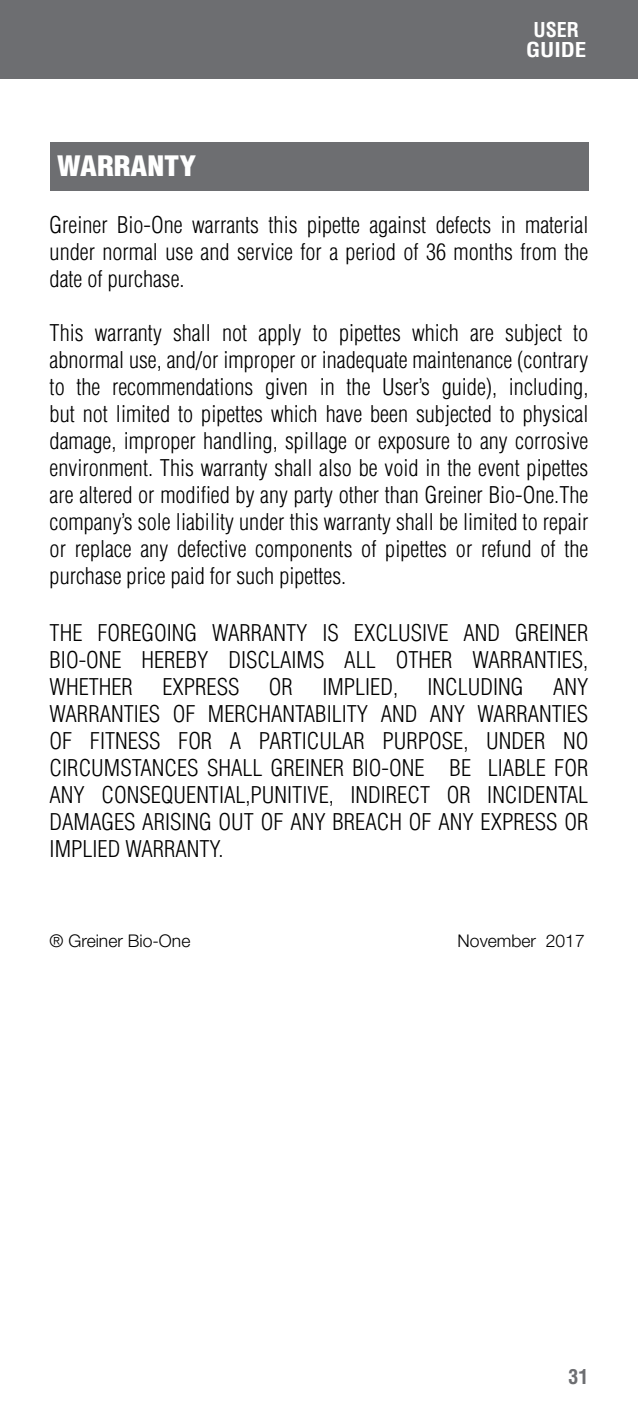
<style>
.page{position:relative;width:638px;height:1418px;background:#fff}
.page>*{position:absolute;margin:0;border:0;box-sizing:border-box;transform-origin:0 0}
.t1{font:900 condensed 27.5px "Helvetica";color:#fff;scale:1.1 1}
.t2{font:300 condensed 22.5px/27px "Helvetica";color:#000;text-align:justify}
.t3{font:700 condensed 20px/20px "Helvetica";color:#fff;text-align:center}
.t4{font:700 condensed 20px "Helvetica";color:#6d6e71}
.t5{font:300 17.5px "Helvetica Neue";color:#000}
</style>
<div class="page">
<div style="left:0;top:0;width:638px;height:79px;background:#6d6e71"></div>
<div style="left:50px;top:142px;width:538px;height:48px;background:#6d6e71"></div>
<p class="t3" style="left:526px;top:19px;width:62px">USER<br>GUIDE</p>
<p class="t1" style="left:57px;top:148px;width:128px">WARRANTY</p>
<p class="t2" style="left:50px;top:211px;width:540px">Greiner Bio-One warrants this pipette against defects in material under normal use and service for a period of 36 months from the date of purchase.</p>
<p class="t2" style="left:50px;top:319px;width:540px">This warranty shall not apply to pipettes which are subject to abnormal use, and/or improper or inadequate maintenance (contrary to the recommendations given in the User’s guide), including, but not limited to pipettes which have been subjected to physical damage, improper handling, spillage or exposure to any corrosive environment. This warranty shall also be void in the event pipettes are altered or modified by any party other than Greiner Bio-One.The company’s sole liability under this warranty shall be limited to repair or replace any defective components of pipettes or refund of the purchase price paid for such pipettes.</p>
<p class="t2" style="left:50px;top:619px;width:540px">THE FOREGOING WARRANTY IS EXCLUSIVE AND GREINER BIO-ONE HEREBY DISCLAIMS ALL OTHER WARRANTIES, WHETHER</p>
<p class="t2" style="left:162px;top:673px;width:78px">EXPRESS</p>
<p class="t2" style="left:269px;top:673px;width:25px">OR</p>
<p class="t2" style="left:322px;top:673px;width:77px">IMPLIED,</p>
<p class="t2" style="left:427px;top:673px;width:97px">INCLUDING</p>
<p class="t2" style="left:50px;top:673px;width:540px;text-indent:503px">ANY WARRANTIES OF MERCHANTABILITY AND ANY WARRANTIES OF FITNESS FOR A PARTICULAR PURPOSE, UNDER NO CIRCUMSTANCES SHALL GREINER BIO-ONE BE LIABLE FOR ANY CONSEQUENTIAL,PUNITIVE, INDIRECT OR INCIDENTAL DAMAGES ARISING OUT OF ANY BREACH OF ANY EXPRESS OR IMPLIED WARRANTY.</p>
<p class="t5" style="left:50px;top:930px;width:142px">® Greiner Bio-One</p>
<p class="t5" style="left:457px;top:930px;width:129px">November 2017</p>
<p class="t4" style="left:568px;top:1364px;width:21px">31</p>
</div>
